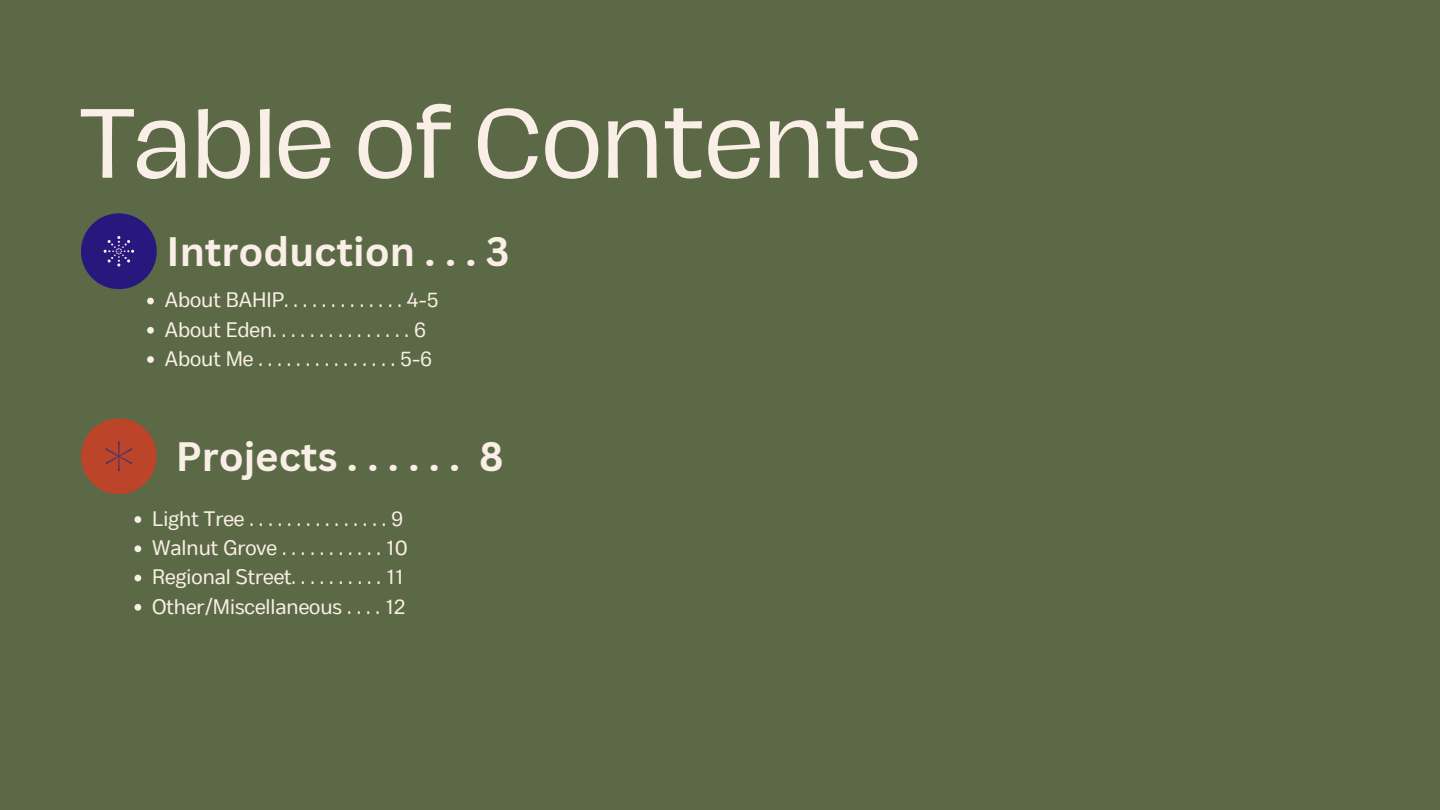
<style>
.page{position:relative;width:1440px;height:810px;background:#5b6946}
.page>*{position:absolute;margin:0;border:0;box-sizing:border-box;transform-origin:0 0}
.t1{font:90px "Hagrid";color:#faefe6}
.t2{font:700 40px "Canva Sans";color:#faefe6}
.t3{font:21px "Body Text";color:#faefe6}
</style>
<div class="page">
<svg style="left:81px;top:418px;width:76px;height:76px"></svg>
<svg style="left:81px;top:213px;width:76px;height:76px"></svg>
<svg style="left:147px;top:298px;width:7px;height:6px"></svg>
<svg style="left:147px;top:327px;width:7px;height:7px"></svg>
<svg style="left:147px;top:356px;width:7px;height:7px"></svg>
<svg style="left:135px;top:516px;width:6px;height:7px"></svg>
<svg style="left:135px;top:545px;width:6px;height:7px"></svg>
<svg style="left:135px;top:575px;width:6px;height:6px"></svg>
<svg style="left:135px;top:604px;width:6px;height:7px"></svg>
<p class="t1" style="left:81px;top:101px;width:841px">Table of Contents</p>
<p class="t2" style="left:167px;top:224px;width:344px">Introduction . . . 3</p>
<p class="t3" style="left:165px;top:288px;width:275px">About BAHIP. . . . . . . . . . . . . 4-5</p>
<p class="t3" style="left:165px;top:317px;width:263px">About Eden. . . . . . . . . . . . . . . 6</p>
<p class="t3" style="left:165px;top:346px;width:269px">About Me . . . . . . . . . . . . . . . 5-6</p>
<p class="t2" style="left:176px;top:429px;width:329px">Projects . . . . . . 8</p>
<p class="t3" style="left:152px;top:506px;width:252px">Light Tree . . . . . . . . . . . . . . . 9</p>
<p class="t3" style="left:152px;top:536px;width:257px">Walnut Grove . . . . . . . . . . . 10</p>
<p class="t3" style="left:152px;top:565px;width:253px">Regional Street. . . . . . . . . . 11</p>
<p class="t3" style="left:152px;top:594px;width:255px">Other/Miscellaneous . . . . 12</p>
</div>
